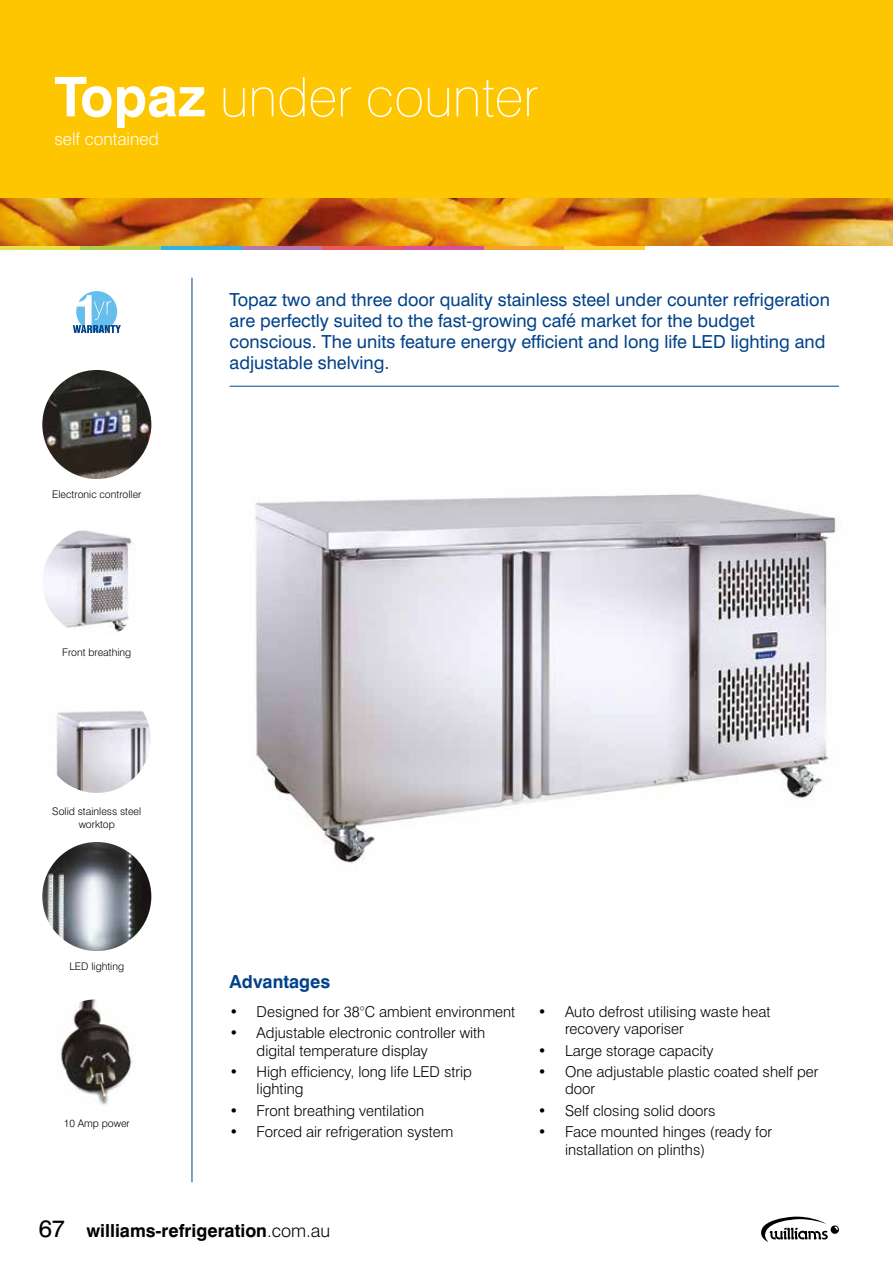
<style>
.page{position:relative;width:893px;height:1263px;background:#fff}
.page>*{position:absolute;margin:0;border:0;box-sizing:border-box;transform-origin:0 0}
.t1{font:100 54.9px "Swiss 721 BT";color:#fff}
.t2{font:24px "Swiss 721 BT";color:#000}
.t3{font:18px/21px "Swiss 721 BT";color:#004289}
.t4{font:700 18px "Swiss 721 BT";color:#000}
.t5{font:700 18px "Swiss 721 BT";color:#004289}
.t6{font:300 17.25px "Swiss 721 BT";color:#fff}
.t7{font:300 15px/17.2px "Swiss 721 BT";color:#000}
.t8{font:300 10.5px/12.6px "Swiss 721 BT";color:#000;text-align:center}
.s1{font-weight:700}
.s2{font-weight:300}
</style>
<div class="page">
<hr style="left:192px;top:278px;width:1px;height:904px;background:#004289">
<div style="left:0;top:245px;width:81px;height:5px;background:#e4e34d"></div>
<div style="left:81px;top:245px;width:80px;height:5px;background:#aacd4b"></div>
<div style="left:161px;top:245px;width:81px;height:5px;background:#33b2e8"></div>
<div style="left:242px;top:245px;width:80px;height:5px;background:#b477b0"></div>
<div style="left:322px;top:245px;width:81px;height:5px;background:#eb595f"></div>
<div style="left:403px;top:245px;width:81px;height:5px;background:#d5519e"></div>
<div style="left:484px;top:245px;width:80px;height:5px;background:#f4a333"></div>
<div style="left:564px;top:245px;width:81px;height:5px;background:#fdd133"></div>
<svg style="left:761px;top:1216px;width:78px;height:26px"></svg>
<div style="left:76px;top:291px;width:41px;height:41px;background:#65beec;border-radius:50%"></div>
<svg style="left:73px;top:295px;width:48px;height:38px"></svg>
<img style="left:0;top:198px;width:893px;height:47px">
<div style="left:0;top:0;width:893px;height:198px;background:#fdc600"></div>
<img style="left:255px;top:494px;width:586px;height:369px">
<hr style="left:230px;top:386px;width:609px;height:1px;background:#004289">
<img style="left:56px;top:711px;width:93px;height:80px">
<div style="left:42px;top:684px;width:110px;height:110px;border:2px solid #fff;border-radius:50%"></div>
<img style="left:42px;top:999px;width:109px;height:109px;border-radius:55px">
<img style="left:42px;top:842px;width:109px;height:109px;border-radius:55px">
<img style="left:42px;top:527px;width:109px;height:109px;border-radius:55px">
<img style="left:42px;top:370px;width:109px;height:109px;border-radius:55px">
<h1 class="t1" style="left:54px;top:63px;width:485px"><span class="s1">Topaz</span> under counter</h1>
<p class="t6" style="left:54px;top:128px;width:106px">self contained</p>
<p class="t8" style="left:52px;top:488px;width:91px">Electronic controller</p>
<p class="t8" style="left:62px;top:646px;width:71px">Front breathing</p>
<p class="t8" style="left:52px;top:805px;width:91px">Solid stainless steel worktop</p>
<p class="t8" style="left:69px;top:960px;width:56px">LED lighting</p>
<p class="t8" style="left:64px;top:1117px;width:68px">10 Amp power</p>
<p class="t3" style="left:230px;top:289px;width:602px">Topaz two and three door quality stainless steel under counter refrigeration are perfectly suited to the fast-growing café market for the budget conscious. The units feature energy efficient and long life LED lighting and adjustable shelving.</p>
<p class="t5" style="left:230px;top:970px;width:102px">Advantages</p>
<p class="t7" style="left:230px;top:1003px;width:287px">• Designed for 38°C ambient environment</p>
<p class="t7" style="left:257px;top:1024px;width:230px;text-indent:-27px">• Adjustable electronic controller with digital temperature display</p>
<p class="t7" style="left:257px;top:1063px;width:217px;text-indent:-27px">• High efficiency, long life LED strip lighting</p>
<p class="t7" style="left:230px;top:1102px;width:196px">• Front breathing ventilation</p>
<p class="t7" style="left:230px;top:1123px;width:225px">• Forced air refrigeration system</p>
<p class="t7" style="left:565px;top:1003px;width:207px;text-indent:-27px">• Auto defrost utilising waste heat recovery vaporiser</p>
<p class="t7" style="left:538px;top:1041px;width:177px">• Large storage capacity</p>
<p class="t7" style="left:565px;top:1063px;width:255px;text-indent:-27px">• One adjustable plastic coated shelf per door</p>
<p class="t7" style="left:538px;top:1102px;width:179px">• Self closing solid doors</p>
<p class="t7" style="left:565px;top:1123px;width:208px;text-indent:-27px">• Face mounted hinges (ready for installation on plinths)</p>
<h2 class="t2" style="left:39px;top:1213px;width:28px">67</h2>
<p class="t4" style="left:86px;top:1219px;width:245px">williams-refrigeration<span class="s2">.com.au</span></p>
</div>
